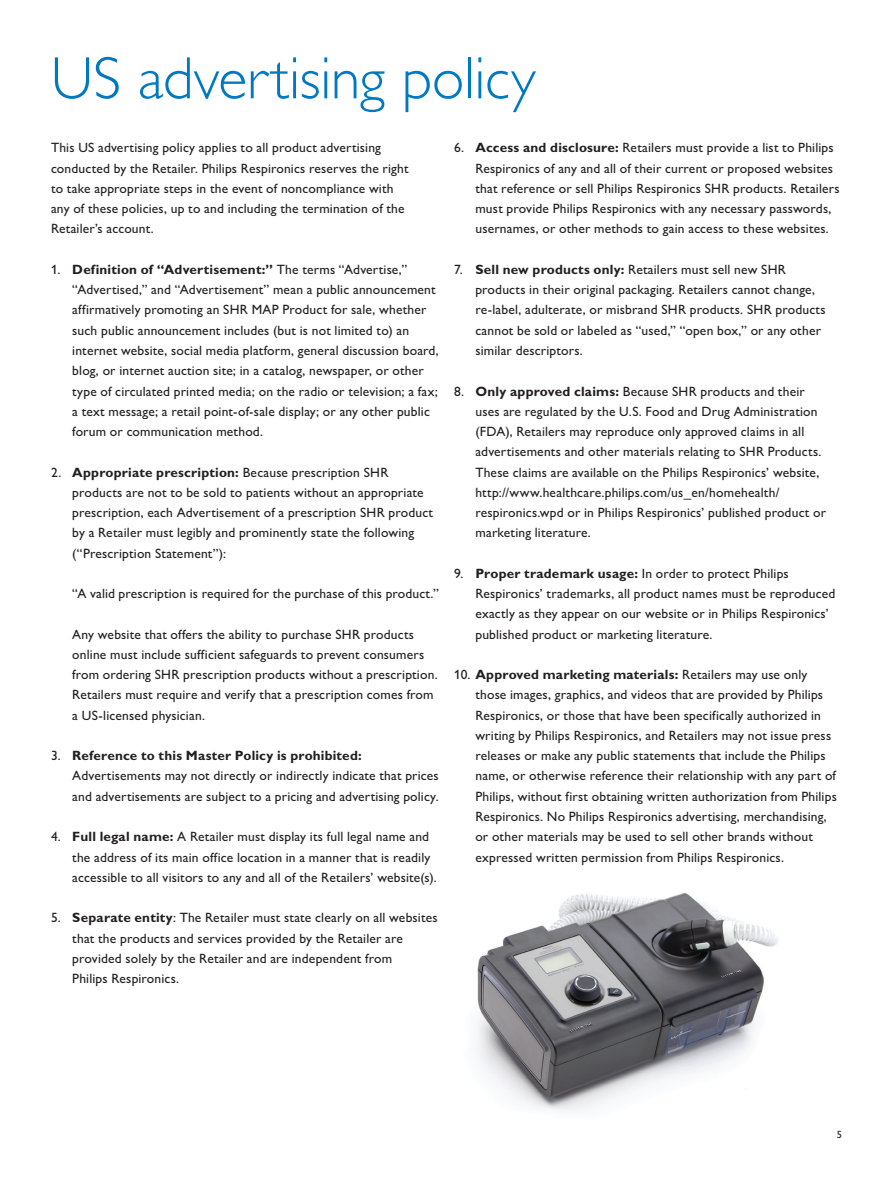
<style>
.page{position:relative;width:893px;height:1187px;background:#fff}
.page>*{position:absolute;margin:0;border:0;box-sizing:border-box;transform-origin:0 0}
._12_Main_heading_2_M{font:60px "Gill Sans Alt One WGL Light";letter-spacing:-.01em;color:#0079c2}
._01_Body_Text{font:13.5px/20.2px "Gill Sans Alt One WGL";letter-spacing:.015em;color:#231f20}
.t1{font:10.5px "Gill Sans Alt One WGL";color:#231f20}
.s1{font-weight:700}
</style>
<div class="page">
<img style="left:477px;top:892px;width:301px;height:219px">
<p class="_12_Main_heading_2_M" style="left:51px;top:39px;width:486px">US advertising policy</p>
<p class="_01_Body_Text" style="left:51px;top:137px;width:359px">This US advertising policy applies to all product advertising conducted by the Retailer. Philips Respironics reserves the right to take appropriate steps in the event of noncompliance with any of these policies, up to and including the termination of the Retailer’s account.</p>
<p class="_01_Body_Text" style="left:72px;top:259px;width:368px;text-indent:-21px">1. <span class="s1">Definition of “Advertisement:”</span> The terms “Advertise,” “Advertised,” and “Advertisement” mean a public announcement affirmatively promoting an SHR MAP Product for sale, whether such public announcement includes (but is not limited to) an internet website, social media platform, general discussion board, blog, or internet auction site; in a catalog, newspaper, or other type of circulated printed media; on the radio or television; a fax; a text message; a retail point-of-sale display; or any other public forum or communication method.</p>
<p class="_01_Body_Text" style="left:72px;top:461px;width:362px;text-indent:-21px">2. <span class="s1">Appropriate prescription:</span> Because prescription SHR products are not to be sold to patients without an appropriate prescription, each Advertisement of a prescription SHR product by a Retailer must legibly and prominently state the following (“Prescription Statement”):</p>
<p class="_01_Body_Text" style="left:72px;top:583px;width:368px">“A valid prescription is required for the purchase of this product.”</p>
<p class="_01_Body_Text" style="left:72px;top:623px;width:367px">Any website that offers the ability to purchase SHR products online must include sufficient safeguards to prevent consumers from ordering SHR prescription products without a prescription.<br>Retailers must require and verify that a prescription comes from a US-licensed physician.</p>
<p class="_01_Body_Text" style="left:72px;top:745px;width:368px;text-indent:-21px">3. <span class="s1">Reference to this Master Policy is prohibited:<br></span>Advertisements may not directly or indirectly indicate that prices and advertisements are subject to a pricing and advertising policy.</p>
<p class="_01_Body_Text" style="left:72px;top:826px;width:366px;text-indent:-21px">4. <span class="s1">Full legal name:</span> A Retailer must display its full legal name and the address of its main office location in a manner that is readily accessible to all visitors to any and all of the Retailers’ website(s).</p>
<p class="_01_Body_Text" style="left:72px;top:907px;width:367px;text-indent:-21px">5. <span class="s1">Separate entity</span>: The Retailer must state clearly on all websites that the products and services provided by the Retailer are provided solely by the Retailer and are independent from<br>Philips Respironics.</p>
<p class="_01_Body_Text" style="left:475px;top:137px;width:366px;text-indent:-21px">6. <span class="s1">Access and disclosure:</span> Retailers must provide a list to Philips Respironics of any and all of their current or proposed websites that reference or sell Philips Respironics SHR products. Retailers must provide Philips Respironics with any necessary passwords, usernames, or other methods to gain access to these websites.</p>
<p class="_01_Body_Text" style="left:475px;top:259px;width:352px;text-indent:-21px">7. <span class="s1">Sell new products only:</span> Retailers must sell new SHR products in their original packaging. Retailers cannot change, re-label, adulterate, or misbrand SHR products. SHR products cannot be sold or labeled as “used,” “open box,” or any other similar descriptors.</p>
<p class="_01_Body_Text" style="left:475px;top:380px;width:352px;text-indent:-21px">8. <span class="s1">Only approved claims:</span> Because SHR products and their uses are regulated by the U.S. Food and Drug Administration (FDA), Retailers may reproduce only approved claims in all advertisements and other materials relating to SHR Products.<br>These claims are available on the Philips Respironics’ website, http://www.healthcare.philips.com/us_en/homehealth/ respironics.wpd or in Philips Respironics’ published product or marketing literature.</p>
<p class="_01_Body_Text" style="left:475px;top:563px;width:361px;text-indent:-21px">9. <span class="s1">Proper trademark usage:</span> In order to protect Philips Respironics’ trademarks, all product names must be reproduced exactly as they appear on our website or in Philips Respironics’ published product or marketing literature.</p>
<p class="_01_Body_Text" style="left:475px;top:664px;width:363px;text-indent:-21px">10. <span class="s1">Approved marketing materials:</span> Retailers may use only those images, graphics, and videos that are provided by Philips Respironics, or those that have been specifically authorized in writing by Philips Respironics, and Retailers may not issue press releases or make any public statements that include the Philips name, or otherwise reference their relationship with any part of Philips, without first obtaining written authorization from Philips Respironics. No Philips Respironics advertising, merchandising, or other materials may be used to sell other brands without expressed written permission from Philips Respironics.</p>
<p class="t1" style="left:837px;top:1127px;width:7px">5</p>
</div>
